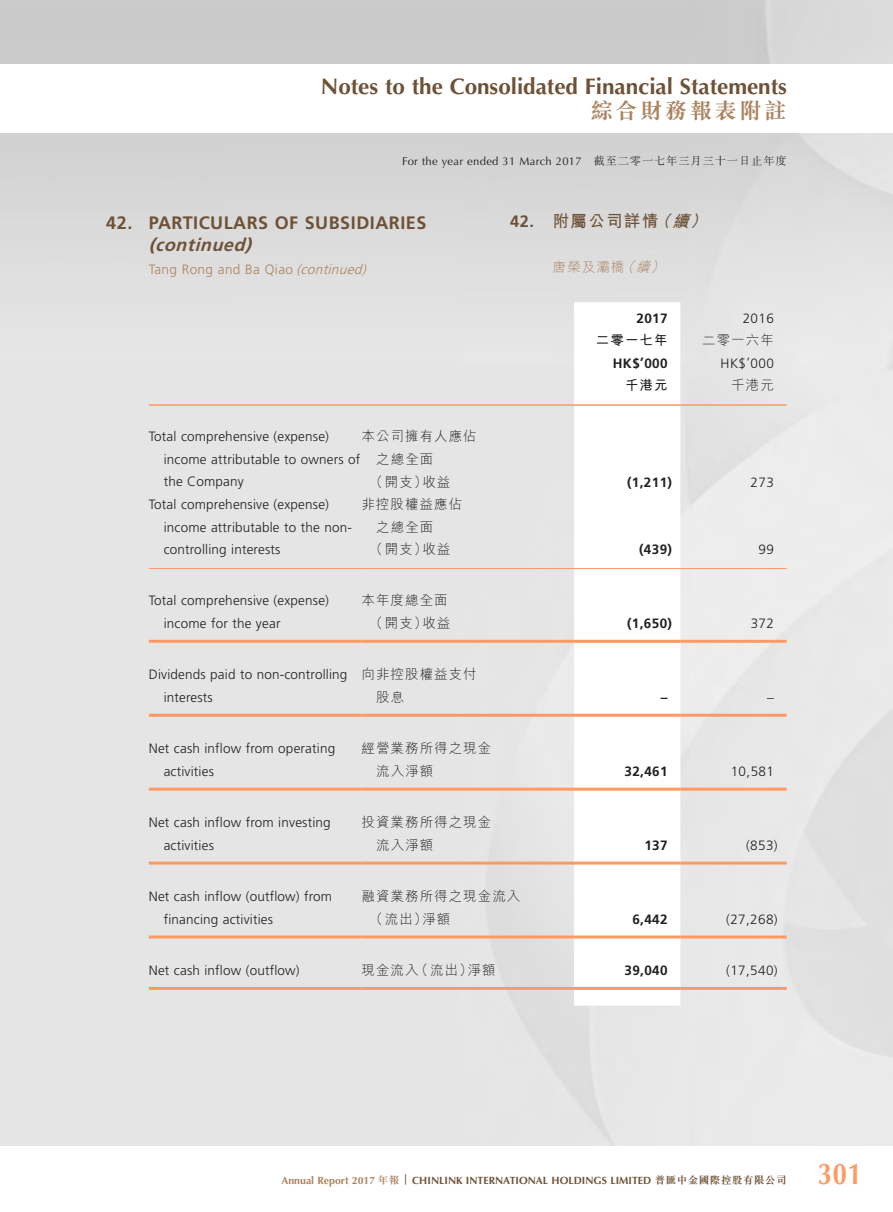
<style>
.page{position:relative;width:893px;height:1212px;background:#fff}
.page>*{position:absolute;margin:0;border:0;box-sizing:border-box;transform-origin:0 0}
.t1{font:700 30px "Optima LT Std";color:#ff9a63;scale:.85 1}
.t2{font:700 22.5px "Optima LT Std";color:#6e5237}
.t3{font:700 22.5px "M Sung HK";letter-spacing:.105em;color:#ab835e}
.Heading_1{font:700 18px/22.5px "Frutiger LT Std";letter-spacing:.03em;color:#6e5237}
.C_Heading_1{font:700 16.5px "M Hei HK";letter-spacing:.08em;color:#6e5237}
.Body_Text{font:300 13.5px/22.5px "Frutiger LT Std";letter-spacing:.015em;color:#231f20}
.Body_Text-2{font:300 13.5px/22.5px "M Hei HK";letter-spacing:.08em;color:#231f20}
.Body_Text-3{font:700 13.5px "Frutiger LT Std";letter-spacing:.03em;color:#231f20}
.Heading_2{font:300 13.5px "Frutiger LT Std";letter-spacing:.03em;color:#ab835e}
.C_Heading_2{font:300 13.5px "M Hei HK";letter-spacing:.08em;color:#ab835e}
.Body_Text-4{font:700 13.5px "M Hei HK";letter-spacing:.08em;color:#231f20}
.t4{font:11.25px "Optima LT Std";letter-spacing:.03em;color:#231f20}
.t5{font:700 10.5px "Optima LT Std";letter-spacing:.005em;color:#6e5237}
.s1{font-family:"M Sung HK";font-weight:300}
.s2{font-style:italic}
.s3{font-family:"Frutiger LT Std"}
.s4{color:#ab835e}
.s5{font-family:"M Sung HK";color:#ab835e}
.s6{font-family:"M Sung HK"}
</style>
<div class="page">
<svg style="left:574px;top:302px;width:106px;height:704px"></svg>
<hr style="left:149px;top:404px;width:212px;height:2px;background:#ff9a63">
<hr style="left:361px;top:404px;width:213px;height:2px;background:#ff9a63">
<hr style="left:574px;top:404px;width:106px;height:2px;background:#ff9a63">
<hr style="left:680px;top:404px;width:107px;height:2px;background:#ff9a63">
<hr style="left:149px;top:568px;width:212px;height:1px;background:#ff9a63">
<hr style="left:361px;top:568px;width:213px;height:1px;background:#ff9a63">
<hr style="left:574px;top:568px;width:106px;height:1px;background:#ff9a63">
<hr style="left:680px;top:568px;width:107px;height:1px;background:#ff9a63">
<hr style="left:149px;top:640px;width:212px;height:3px;background:#ff9a63">
<hr style="left:361px;top:640px;width:213px;height:3px;background:#ff9a63">
<hr style="left:574px;top:640px;width:106px;height:3px;background:#ff9a63">
<hr style="left:680px;top:640px;width:107px;height:3px;background:#ff9a63">
<hr style="left:149px;top:714px;width:212px;height:3px;background:#ff9a63">
<hr style="left:361px;top:714px;width:213px;height:3px;background:#ff9a63">
<hr style="left:574px;top:714px;width:106px;height:3px;background:#ff9a63">
<hr style="left:680px;top:714px;width:107px;height:3px;background:#ff9a63">
<hr style="left:149px;top:788px;width:212px;height:3px;background:#ff9a63">
<hr style="left:361px;top:788px;width:213px;height:3px;background:#ff9a63">
<hr style="left:574px;top:788px;width:106px;height:3px;background:#ff9a63">
<hr style="left:680px;top:788px;width:107px;height:3px;background:#ff9a63">
<hr style="left:149px;top:861px;width:212px;height:3px;background:#ff9a63">
<hr style="left:361px;top:861px;width:213px;height:3px;background:#ff9a63">
<hr style="left:574px;top:861px;width:106px;height:3px;background:#ff9a63">
<hr style="left:680px;top:861px;width:107px;height:3px;background:#ff9a63">
<hr style="left:149px;top:935px;width:212px;height:3px;background:#ff9a63">
<hr style="left:361px;top:935px;width:213px;height:3px;background:#ff9a63">
<hr style="left:574px;top:935px;width:106px;height:3px;background:#ff9a63">
<hr style="left:680px;top:935px;width:107px;height:3px;background:#ff9a63">
<hr style="left:149px;top:987px;width:212px;height:3px;background:#ff9a63">
<hr style="left:361px;top:987px;width:213px;height:3px;background:#ff9a63">
<hr style="left:574px;top:987px;width:106px;height:3px;background:#ff9a63">
<hr style="left:680px;top:987px;width:107px;height:3px;background:#ff9a63">
<h2 class="t2" style="left:321px;top:73px;width:467px">Notes to the Consolidated Financial Statements</h2>
<h2 class="t3" style="left:590px;top:100px;width:198px">綜合財務報表附註</h2>
<p class="t4" style="left:402px;top:155px;width:386px">For the year ended 31 March 2017 <span class="s1">截至二零一七年三月三十一日止年度</span></p>
<p class="Heading_1" style="left:149px;top:211px;width:279px;text-indent:-43px">42. PARTICULARS OF SUBSIDIARIES <span class="s2">(continued)</span></p>
<p class="Heading_2" style="left:149px;top:261px;width:222px">Tang Rong and Ba Qiao <span class="s2">(continued)</span></p>
<p class="C_Heading_1" style="left:510px;top:209px;width:204px"><span class="s3">42.</span> 附屬公司詳情<span class="s2">（續）</span></p>
<p class="C_Heading_2" style="left:553px;top:260px;width:116px">唐榮及灞橋<span class="s2">（續）</span></p>
<p class="Body_Text-3" style="left:636px;top:310px;width:33px">2017</p>
<p class="Body_Text" style="left:743px;top:307px;width:33px">2016</p>
<p class="Body_Text-4" style="left:596px;top:331px;width:73px">二零一七年</p>
<p class="Body_Text-2" style="left:702px;top:329px;width:73px">二零一六年</p>
<p class="Body_Text-3" style="left:613px;top:355px;width:56px">HK$’000</p>
<p class="Body_Text" style="left:721px;top:352px;width:55px">HK$’000</p>
<p class="Body_Text-4" style="left:625px;top:376px;width:44px">千港元</p>
<p class="Body_Text-2" style="left:731px;top:374px;width:44px">千港元</p>
<p class="Body_Text" style="left:164px;top:426px;width:198px;text-indent:-15px">Total comprehensive (expense) income attributable to owners of the Company</p>
<p class="Body_Text-2" style="left:361px;top:425px;width:117px">本公司擁有人應佔</p>
<p class="Body_Text-2" style="left:376px;top:448px;width:59px">之總全面</p>
<p class="Body_Text-2" style="left:370px;top:470px;width:82px">（開支）收益</p>
<p class="Body_Text-3" style="left:627px;top:474px;width:47px">(1,211)</p>
<p class="Body_Text" style="left:751px;top:471px;width:25px">273</p>
<p class="Body_Text" style="left:164px;top:493px;width:190px;text-indent:-15px">Total comprehensive (expense) income attributable to the non&shy;controlling interests</p>
<p class="Body_Text-2" style="left:361px;top:493px;width:102px">非控股權益應佔</p>
<p class="Body_Text-2" style="left:376px;top:515px;width:59px">之總全面</p>
<p class="Body_Text-2" style="left:370px;top:538px;width:82px">（開支）收益</p>
<p class="Body_Text-3" style="left:639px;top:541px;width:35px">(439)</p>
<p class="Body_Text" style="left:758px;top:538px;width:17px">99</p>
<p class="Body_Text" style="left:164px;top:590px;width:167px;text-indent:-15px">Total comprehensive (expense) income for the year</p>
<p class="Body_Text-2" style="left:361px;top:589px;width:91px;text-align:right">本年度總全面（開支）收益</p>
<p class="Body_Text" style="left:164px;top:664px;width:185px;text-indent:-15px">Dividends paid to non-controlling interests</p>
<p class="Body_Text-2" style="left:376px;top:663px;width:102px;text-indent:-15px">向非控股權益支付股息</p>
<p class="Body_Text" style="left:164px;top:737px;width:173px;text-indent:-15px">Net cash inflow from operating activities</p>
<p class="Body_Text-2" style="left:376px;top:737px;width:117px;text-indent:-15px">經營業務所得之現金流入淨額</p>
<p class="Body_Text" style="left:164px;top:811px;width:168px;text-indent:-15px">Net cash inflow from investing activities</p>
<p class="Body_Text-2" style="left:376px;top:811px;width:117px;text-indent:-15px">投資業務所得之現金流入淨額</p>
<p class="Body_Text" style="left:164px;top:885px;width:170px;text-indent:-15px">Net cash inflow (outflow) from financing activities</p>
<p class="Body_Text-2" style="left:370px;top:885px;width:152px;text-indent:-8px">融資業務所得之現金流入（流出）淨額</p>
<p class="Body_Text-3" style="left:627px;top:615px;width:47px">(1,650)</p>
<p class="Body_Text" style="left:751px;top:612px;width:25px">372</p>
<p class="Body_Text-3" style="left:661px;top:689px;width:8px">–</p>
<p class="Body_Text" style="left:767px;top:686px;width:8px">–</p>
<p class="Body_Text-3" style="left:624px;top:763px;width:45px">32,461</p>
<p class="Body_Text" style="left:731px;top:760px;width:45px">10,581</p>
<p class="Body_Text-3" style="left:644px;top:837px;width:25px">137</p>
<p class="Body_Text" style="left:746px;top:834px;width:33px">(853)</p>
<p class="Body_Text-3" style="left:632px;top:911px;width:37px">6,442</p>
<p class="Body_Text" style="left:726px;top:908px;width:53px">(27,268)</p>
<p class="Body_Text" style="left:149px;top:959px;width:152px">Net cash inflow (outflow)</p>
<p class="Body_Text-2" style="left:361px;top:958px;width:136px">現金流入（流出）淨額</p>
<p class="Body_Text-3" style="left:624px;top:962px;width:45px">39,040</p>
<p class="Body_Text" style="left:726px;top:959px;width:53px">(17,540)</p>
<p class="t5" style="left:281px;top:1174px;width:507px"><span class="s4">Annual Report 2017</span> <span class="s5">年報</span> | CHINLINK INTERNATIONAL HOLDINGS LIMITED <span class="s6">普匯中金國際控股有限公司</span></p>
<h1 class="t1" style="left:818px;top:1156px;width:53px">301</h1>
</div>
